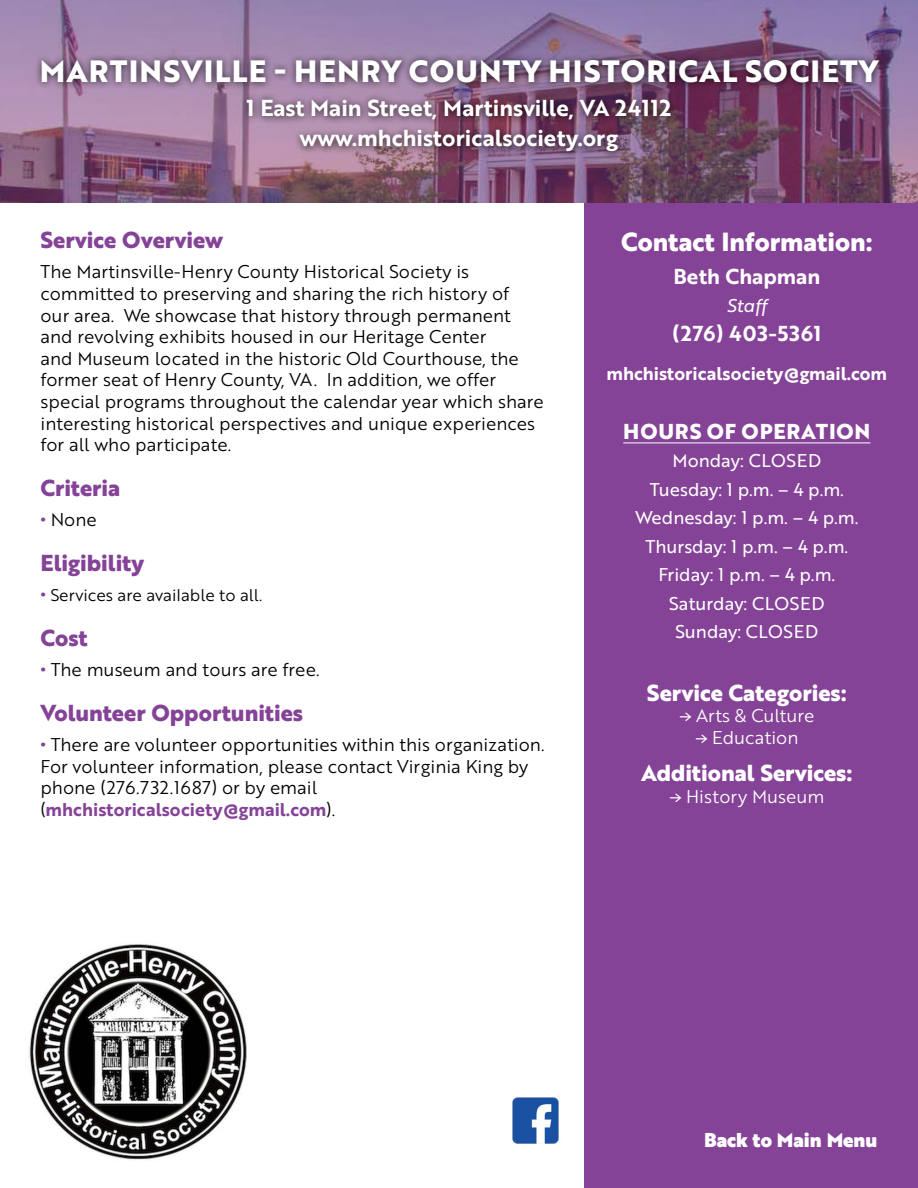
<style>
.page{position:relative;width:918px;height:1188px;background:#fff}
.page>*{position:absolute;margin:0;border:0;box-sizing:border-box;transform-origin:0 0}
.t1{font:700 30px "Brother 1816 Extra";letter-spacing:.04em;color:#fff}
.t2{font:700 25.5px "Brother 1816 Extra";color:#fff}
.t3{font:22.5px/30px "Brother 1816 Bold";color:#fff;text-align:center}
.t4{font:700 22.5px "Brother 1816 Extra";color:#854397}
.t5{font:700 22.5px "Brother 1816 Extra";color:#fff}
.t6{font:700 21px "Brother 1816 Extra";letter-spacing:.04em;color:#fff}
.t7{font:21px "Brother 1816 Bold";letter-spacing:.04em;color:#fff}
.t8{font:21px "Brother 1816 Bold";color:#fff}
.t9{font:19.5px "Brother 1816 Black";color:#fff}
.t10{font:18px/21.6px "Brother 1816 Book";color:#000}
.t11{font:18px/28.5px "Brother 1816 Regular";color:#fff;text-align:center}
.t12{font:18px "Brother 1816 Book";color:#fff}
.t13{font:18px "Brother 1816 Bold";color:#854397}
.t14{font:18px "Brother 1816 Bold";color:#fff}
.t15{font:18px "Brother 1816 Regular Italic";color:#fff}
.t16{font:16.5px "Brother 1816 Book";color:#000}
.s1{font-family:"Brother 1816 Bold";color:#854397}
.s2{font-family:"Brother 1816 Bold";font-size:18px;color:#854397}
.s3{font-family:"Brother 1816 Book";color:#000}
.s4{font-family:"Verlag"}
</style>
<div class="page">
<img style="left:29px;top:944px;width:218px;height:216px">
<img style="left:512px;top:1097px;width:47px;height:47px">
<div style="left:584px;top:176px;width:334px;height:1012px;background:#854397"></div>
<hr style="left:623px;top:443px;width:247px;height:1px;background:#fff">
<svg style="left:0;top:0;width:918px;height:202px;background:#89688b"></svg>
<div style="left:34px;top:52px;width:853px;height:39px;background:#000;opacity:.75"></div>
<div style="left:240px;top:92px;width:439px;height:69px;background:#000;opacity:.75"></div>
<h1 class="t1" style="left:40px;top:49px;width:840px">MARTINSVILLE - HENRY COUNTY HISTORICAL SOCIETY</h1>
<p class="t3" style="left:247px;top:93px;width:426px">1 East Main Street, Martinsville, VA 24112 www.mhchistoricalsociety.org</p>
<p class="t4" style="left:40px;top:223px;width:184px">Service Overview</p>
<p class="t10" style="left:40px;top:260px;width:505px">The Martinsville-Henry County Historical Society is committed to preserving and sharing the rich history of<br>our area. We showcase that history through permanent and revolving exhibits housed in our Heritage Center<br>and Museum located in the historic Old Courthouse, the former seat of Henry County, VA. In addition, we offer special programs throughout the calendar year which share interesting historical perspectives and unique experiences for all who participate.</p>
<p class="t4" style="left:40px;top:471px;width:81px">Criteria</p>
<p class="t10" style="left:40px;top:508px;width:58px"><span class="s1">•</span> None</p>
<p class="t4" style="left:40px;top:546px;width:105px">Eligibility</p>
<p class="t16" style="left:40px;top:583px;width:223px"><span class="s2">•</span> Services are available to all.</p>
<p class="t4" style="left:40px;top:621px;width:49px">Cost</p>
<p class="t10" style="left:40px;top:658px;width:281px"><span class="s1">•</span> The museum and tours are free.</p>
<p class="t4" style="left:40px;top:696px;width:264px">Volunteer Opportunities</p>
<p class="t10" style="left:40px;top:733px;width:505px"><span class="s1">•</span> There are volunteer opportunities within this organization.<br>For volunteer information, please contact Virginia King by phone (276.732.1687) or by email</p>
<p class="t13" style="left:40px;top:796px;width:296px"><span class="s3">(</span>mhchistoricalsociety@gmail.com<span class="s3">).</span></p>
<h2 class="t2" style="left:621px;top:222px;width:253px">Contact Information:</h2>
<p class="t8" style="left:673px;top:260px;width:149px">Beth Chapman</p>
<p class="t15" style="left:727px;top:292px;width:42px">Staff</p>
<p class="t7" style="left:672px;top:317px;width:151px">(276) 403-5361</p>
<p class="t14" style="left:607px;top:360px;width:282px">mhchistoricalsociety@gmail.com</p>
<p class="t6" style="left:623px;top:415px;width:249px">HOURS OF OPERATION</p>
<p class="t11" style="left:635px;top:446px;width:225px">Monday: CLOSED<br>Tuesday: 1 p.m. – 4 p.m.<br>Wednesday: 1 p.m. – 4 p.m.<br>Thursday: 1 p.m. – 4 p.m.<br>Friday: 1 p.m. – 4 p.m.<br>Saturday: CLOSED<br>Sunday: CLOSED</p>
<p class="t5" style="left:647px;top:675px;width:201px">Service Categories:</p>
<p class="t12" style="left:679px;top:702px;width:137px"><span class="s4">→</span> Arts &amp; Culture</p>
<p class="t12" style="left:695px;top:724px;width:105px"><span class="s4">→</span> Education</p>
<p class="t5" style="left:641px;top:756px;width:213px">Additional Services:</p>
<p class="t12" style="left:669px;top:783px;width:157px"><span class="s4">→</span> History Museum</p>
<p class="t9" style="left:704px;top:1125px;width:175px">Back to Main Menu</p>
</div>
